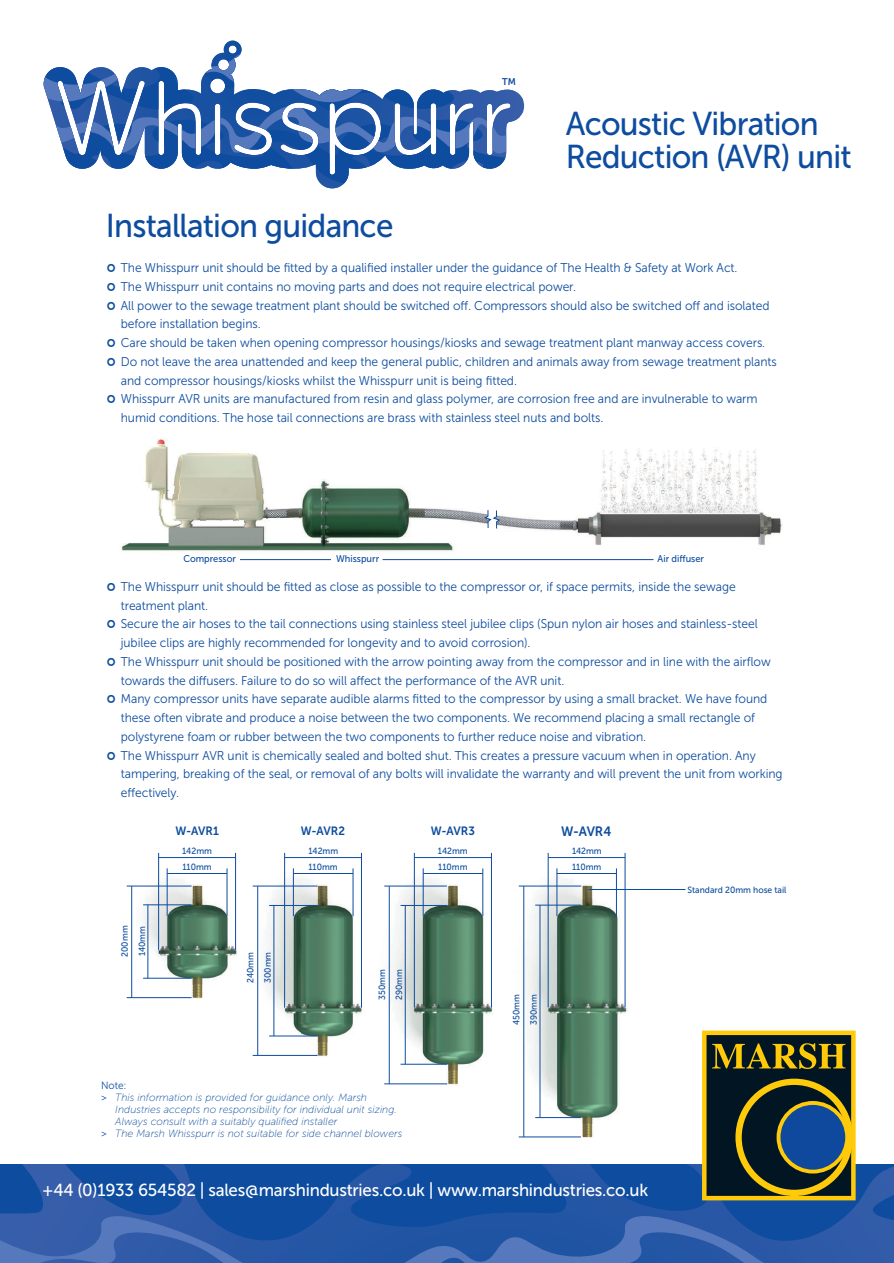
<style>
.page{position:relative;width:894px;height:1263px;background:#fff}
.page>*{position:absolute;margin:0;border:0;box-sizing:border-box;transform-origin:0 0}
.t1{font:33px/33px "Museo Sans 500";letter-spacing:-.025em;color:#0d4c9f;scale:.95 1}
.t2{font:17.4px "Museo Sans 500";letter-spacing:-.015em;color:#fff}
.t3{font:13.5px "Museo Sans 700";color:#0d4c9f;scale:.95 1}
.t4{font:12.75px/18.8px "Museo Sans 300";letter-spacing:-.005em;color:#0d4c9f;scale:.95 1}
.t5{font:12px "Museo Sans 700";color:#0d4c9f;scale:.95 1}
.t6{font:italic 10.5px "Museo Sans 100";color:#0d4c9f}
.t7{font:10.5px "Museo Sans 300";color:#0d4c9f;scale:.95 1}
.t8{font:9.75px "Museo Sans 500";color:#0d4c9f;scale:.95 1}
.t9{font:9.75px "Museo Sans 700";color:#0d4c9f;scale:.95 1}
.t10{font:9px "Museo Sans 500";color:#0d4c9f;scale:.95 1}
.s1{font-family:"Museo Sans 300";font-style:normal}
.s2{color:#011622}
</style>
<div class="page">
<svg style="left:0;top:1164px;width:893px;height:42px;background:#154fa0"></svg>
<svg style="left:0;top:1206px;width:893px;height:57px;background:#2a5aa7"></svg>
<svg style="left:701px;top:1031px;width:154px;height:169px;background:#474d2d"></svg>
<svg style="left:44px;top:41px;width:480px;height:147px"></svg>
<img style="left:126px;top:852px;width:502px;height:286px">
<hr style="left:535px;top:905px;width:46px;height:1px;background:#0d4c9f">
<hr style="left:535px;top:1117px;width:45px;height:1px;background:#0d4c9f">
<hr style="left:539px;top:905px;width:1px;height:213px;background:#0d4c9f">
<hr style="left:518px;top:886px;width:63px;height:1px;background:#0d4c9f">
<hr style="left:518px;top:1137px;width:62px;height:1px;background:#0d4c9f">
<hr style="left:523px;top:886px;width:1px;height:251px;background:#0d4c9f">
<hr style="left:616px;top:868px;width:1px;height:48px;background:#0d4c9f">
<hr style="left:556px;top:868px;width:1px;height:48px;background:#0d4c9f">
<hr style="left:624px;top:853px;width:1px;height:154px;background:#0d4c9f">
<hr style="left:547px;top:853px;width:1px;height:154px;background:#0d4c9f">
<hr style="left:556px;top:873px;width:60px;height:1px;background:#0d4c9f">
<hr style="left:548px;top:857px;width:76px;height:1px;background:#0d4c9f">
<hr style="left:400px;top:905px;width:46px;height:1px;background:#0d4c9f">
<hr style="left:400px;top:1064px;width:47px;height:1px;background:#0d4c9f">
<hr style="left:405px;top:905px;width:1px;height:159px;background:#0d4c9f">
<hr style="left:384px;top:886px;width:62px;height:1px;background:#0d4c9f">
<hr style="left:384px;top:1084px;width:63px;height:1px;background:#0d4c9f">
<hr style="left:588px;top:889px;width:97px;height:1px;background:#0d4c9f">
<hr style="left:389px;top:886px;width:1px;height:198px;background:#0d4c9f">
<hr style="left:482px;top:868px;width:1px;height:48px;background:#0d4c9f">
<hr style="left:423px;top:868px;width:1px;height:48px;background:#0d4c9f">
<hr style="left:491px;top:853px;width:1px;height:155px;background:#0d4c9f">
<hr style="left:414px;top:853px;width:1px;height:155px;background:#0d4c9f">
<hr style="left:423px;top:873px;width:59px;height:1px;background:#0d4c9f">
<hr style="left:414px;top:857px;width:77px;height:1px;background:#0d4c9f">
<hr style="left:269px;top:905px;width:48px;height:1px;background:#0d4c9f">
<hr style="left:269px;top:1036px;width:48px;height:1px;background:#0d4c9f">
<hr style="left:273px;top:905px;width:1px;height:131px;background:#0d4c9f">
<hr style="left:252px;top:886px;width:65px;height:1px;background:#0d4c9f">
<hr style="left:252px;top:1055px;width:65px;height:1px;background:#0d4c9f">
<hr style="left:257px;top:886px;width:1px;height:169px;background:#0d4c9f">
<hr style="left:352px;top:868px;width:1px;height:48px;background:#0d4c9f">
<hr style="left:293px;top:868px;width:1px;height:48px;background:#0d4c9f">
<hr style="left:361px;top:853px;width:1px;height:155px;background:#0d4c9f">
<hr style="left:284px;top:853px;width:1px;height:155px;background:#0d4c9f">
<hr style="left:293px;top:873px;width:60px;height:1px;background:#0d4c9f">
<hr style="left:284px;top:857px;width:77px;height:1px;background:#0d4c9f">
<hr style="left:143px;top:905px;width:48px;height:1px;background:#0d4c9f">
<hr style="left:143px;top:978px;width:48px;height:1px;background:#0d4c9f">
<hr style="left:147px;top:905px;width:1px;height:73px;background:#0d4c9f">
<hr style="left:127px;top:886px;width:64px;height:1px;background:#0d4c9f">
<hr style="left:127px;top:997px;width:64px;height:1px;background:#0d4c9f">
<hr style="left:131px;top:886px;width:1px;height:112px;background:#0d4c9f">
<hr style="left:227px;top:868px;width:1px;height:48px;background:#0d4c9f">
<hr style="left:167px;top:868px;width:1px;height:48px;background:#0d4c9f">
<hr style="left:235px;top:853px;width:1px;height:97px;background:#0d4c9f">
<hr style="left:158px;top:853px;width:1px;height:97px;background:#0d4c9f">
<hr style="left:167px;top:873px;width:60px;height:1px;background:#0d4c9f">
<hr style="left:158px;top:857px;width:77px;height:1px;background:#0d4c9f">
<img style="left:121px;top:438px;width:662px;height:123px">
<svg style="left:155px;top:486px;width:137px;height:7px"></svg>
<svg style="left:154px;top:516px;width:138px;height:8px"></svg>
<svg style="left:483px;top:509px;width:17px;height:22px"></svg>
<hr style="left:382px;top:559px;width:271px;height:1px;background:#0d4c9f">
<hr style="left:240px;top:559px;width:91px;height:1px;background:#0d4c9f">
<p class="t9" style="left:502px;top:76px;width:16px">TM</p>
<h1 class="t1" style="left:565px;top:108px;width:302px">Acoustic Vibration<br>Reduction (AVR) unit</h1>
<h1 class="t1" style="left:106px;top:209px;width:304px">Installation guidance</h1>
<p class="t4" style="left:121px;top:258px;width:691px">The Whisspurr unit should be fitted by a qualified installer under the guidance of The Health &amp; Safety at Work Act.<br>The Whisspurr unit contains no moving parts and does not require electrical power.<br>All power to the sewage treatment plant should be switched off. Compressors should also be switched off and isolated before installation begins.<br>Care should be taken when opening compressor housings/kiosks and sewage treatment plant manway access covers.<br>Do not leave the area unattended and keep the general public, children and animals away from sewage treatment plants and compressor housings/kiosks whilst the Whisspurr unit is being fitted.<br>Whisspurr AVR units are manufactured from resin and glass polymer, are corrosion free and are invulnerable to warm humid conditions. The hose tail connections are brass with stainless steel nuts and bolts.</p>
<p class="t8" style="left:183px;top:552px;width:57px">Compressor</p>
<p class="t8" style="left:336px;top:552px;width:47px">Whisspurr</p>
<p class="t8" style="left:657px;top:552px;width:50px">Air diffuser</p>
<p class="t4" style="left:121px;top:577px;width:698px">The Whisspurr unit should be fitted as close as possible to the compressor or, if space permits, inside the sewage treatment plant.<br>Secure the air hoses to the tail connections using stainless steel jubilee clips (Spun nylon air hoses and stainless-steel jubilee clips are highly recommended for longevity and to avoid corrosion).<br>The Whisspurr unit should be positioned with the arrow pointing away from the compressor and in line with the airflow towards the diffusers. Failure to do so will affect the performance of the AVR unit.<br>Many compressor units have separate audible alarms fitted to the compressor by using a small bracket. We have found these often vibrate and produce a noise between the two components. We recommend placing a small rectangle of polystyrene foam or rubber between the two components to further reduce noise and vibration.<br>The Whisspurr AVR unit is chemically sealed and bolted shut. This creates a pressure vacuum when in operation. Any tampering, breaking of the seal, or removal of any bolts will invalidate the warranty and will prevent the unit from working effectively.</p>
<p class="t5" style="left:301px;top:824px;width:48px">W-AVR2</p>
<p class="t5" style="left:430px;top:824px;width:48px">W-AVR3</p>
<p class="t3" style="left:561px;top:824px;width:54px">W-AVR4</p>
<p class="t5" style="left:175px;top:824px;width:47px">W-AVR1</p>
<p class="t10" style="left:119px;top:957px;width:34px;rotate:-90deg">200mm</p>
<p class="t10" style="left:137px;top:956px;width:33px;rotate:-90deg">140mm</p>
<p class="t10" style="left:182px;top:845px;width:33px">142mm</p>
<p class="t10" style="left:182px;top:862px;width:32px">110mm</p>
<p class="t10" style="left:245px;top:983px;width:34px;rotate:-90deg">240mm</p>
<p class="t10" style="left:262px;top:983px;width:34px;rotate:-90deg">300mm</p>
<p class="t10" style="left:308px;top:845px;width:33px">142mm</p>
<p class="t10" style="left:308px;top:862px;width:32px">110mm</p>
<p class="t10" style="left:376px;top:1000px;width:34px;rotate:-90deg">350mm</p>
<p class="t10" style="left:394px;top:1000px;width:34px;rotate:-90deg">290mm</p>
<p class="t7" style="left:101px;top:1079px;width:28px">Note:</p>
<p class="t6" style="left:101px;top:1091px;width:267px"><span class="s1">&gt;</span> This information is provided for guidance only. Marsh</p>
<p class="t6" style="left:115px;top:1103px;width:283px">Industries accepts no responsibility for individual unit sizing.</p>
<p class="t6" style="left:115px;top:1115px;width:223px">Always consult with a suitably qualified installer</p>
<p class="t6" style="left:101px;top:1127px;width:302px"><span class="s1">&gt;</span> The Marsh Whisspurr is not suitable for side channel blowers</p>
<p class="t10" style="left:438px;top:845px;width:33px">142mm</p>
<p class="t10" style="left:438px;top:862px;width:32px">110mm</p>
<p class="t10" style="left:572px;top:845px;width:33px">142mm</p>
<p class="t10" style="left:572px;top:862px;width:32px">110mm</p>
<p class="t10" style="left:511px;top:1025px;width:34px;rotate:-90deg">450mm</p>
<p class="t10" style="left:528px;top:1025px;width:34px;rotate:-90deg">390mm</p>
<h2 class="t2" style="left:42px;top:1180px;width:607px">+<span class="s2">w</span>4<span class="s2">w</span>4<span class="s2">w</span>(0<span class="s2">.m</span>)1<span class="s2">a</span>9<span class="s2">r</span>3<span class="s2">sh</span>3<span class="s2">i</span>6<span class="s2">n</span>5<span class="s2">d</span>4<span class="s2">u</span>5<span class="s2">st</span>8<span class="s2">r</span>2<span class="s2">ie</span>|<span class="s2">s.</span>s<span class="s2">c</span>a<span class="s2">o</span>le<span class="s2">.u</span>s<span class="s2">k</span>@marshindustries.co.uk | www.marshindustries.co.uk</h2>
<p class="t10" style="left:687px;top:884px;width:106px">Standard 20mm hose tail</p>
</div>
